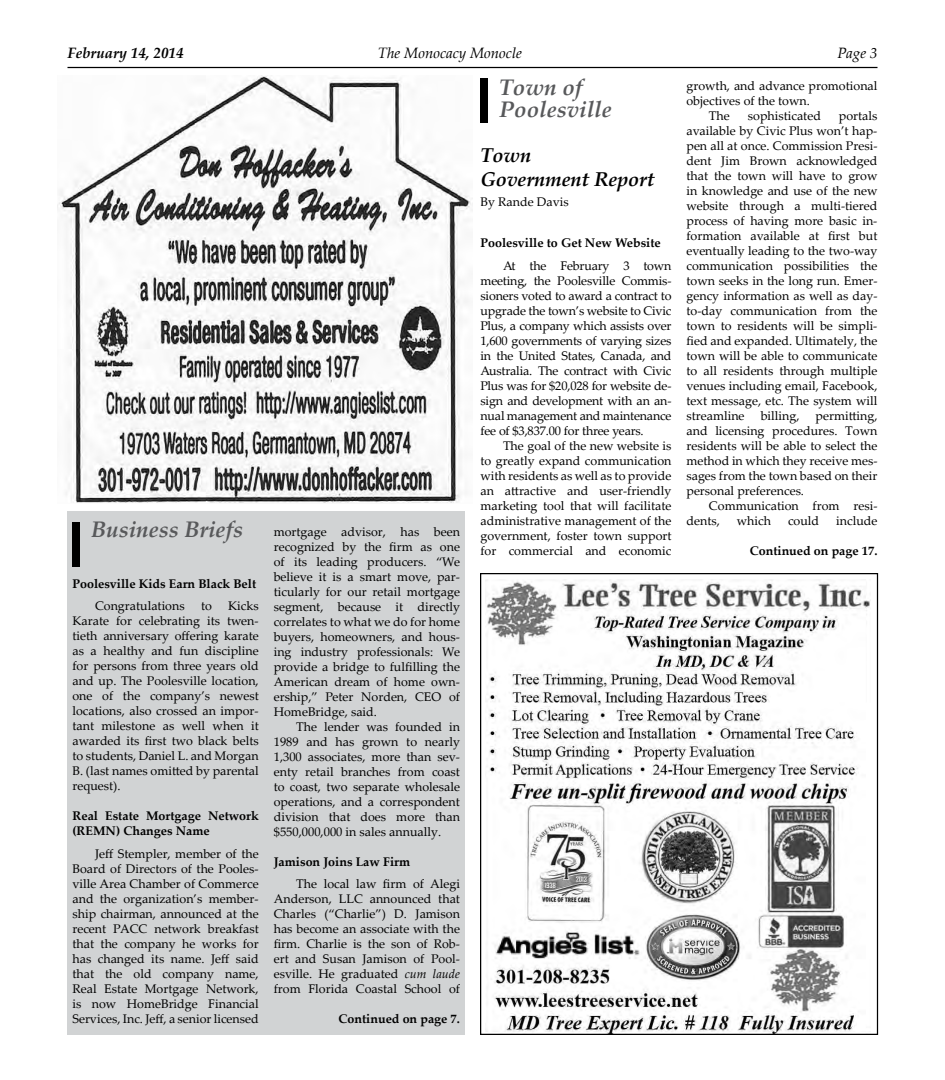
<style>
.page{position:relative;width:945px;height:1080px;background:#fff}
.page>*{position:absolute;margin:0;border:0;box-sizing:border-box;transform-origin:0 0}
.t1{font:italic 700 22.5px/22.5px "Palatino Linotype";color:#58595b}
.t2{font:italic 700 20px/23.8px "Palatino Linotype";letter-spacing:-.005em;color:#000}
.t3{font:italic 15px "Palatino Linotype";color:#000}
.t4{font:italic 700 15px "Palatino Linotype";color:#000}
.t5{font:12.5px/15px "Palatino Linotype";color:#000;text-align:justify}
.t6{font:700 12.5px/15px "Palatino Linotype";color:#000}
.s1{font-style:italic}
</style>
<div class="page">
<hr style="left:68px;top:67px;width:810px;height:1px;background:#000">
<div style="left:68px;top:512px;width:397px;height:523px;background:#d1d3d4"></div>
<div style="left:73px;top:522px;width:7px;height:45px;background:#000"></div>
<img style="left:57px;top:75px;width:416px;height:428px">
<img style="left:485px;top:579px;width:386px;height:454px">
<div style="left:480px;top:78px;width:8px;height:45px;background:#000"></div>
<p class="t4" style="left:68px;top:43px;width:118px">February 14, 2014</p>
<p class="t3" style="left:378px;top:43px;width:146px">The Monocacy Monocle</p>
<p class="t3" style="left:838px;top:43px;width:41px">Page 3</p>
<h1 class="t1" style="left:91px;top:517px;width:153px">Business Briefs</h1>
<p class="t6" style="left:72px;top:576px;width:185px">Poolesville Kids Earn Black Belt</p>
<p class="t5" style="left:95px;top:598px;width:91px">Congratulations</p>
<p class="t5" style="left:201px;top:598px;width:12px">to</p>
<p class="t5" style="left:73px;top:598px;width:188px;text-indent:156px">Kicks Karate for celebrating its twen&shy;tieth anniversary offering karate as a healthy and fun discipline for persons from three years old and up. The Poolesville location, one of the company’s newest locations, also crossed an impor&shy;tant milestone as well when it awarded its first two black belts to students, Daniel L. and Morgan B. (last names omitted by parental request).</p>
<p class="t6" style="left:73px;top:808px;width:188px">Real Estate Mortgage Network (REMN) Changes Name</p>
<p class="t5" style="left:73px;top:846px;width:188px;text-indent:22px">Jeff Stempler, member of the Board of Directors of the Pooles&shy;ville Area Chamber of Commerce and the organization’s member&shy;ship chairman, announced at the recent PACC network breakfast that the company he works for has changed its name. Jeff said that the old company name, Real Estate Mortgage Network, is now HomeBridge Financial Services, Inc. Jeff, a senior licensed</p>
<p class="t5" style="left:274px;top:523px;width:188px">mortgage advisor, has been recognized by the firm as one of its leading producers. “We believe it is a smart move, par&shy;ticularly for our retail mortgage segment, because it directly correlates to what we do for home buyers, homeowners, and hous&shy;ing industry professionals: We provide a bridge to fulfilling the American dream of home own&shy;ership,” Peter Norden, CEO of HomeBridge, said.</p>
<p class="t5" style="left:274px;top:718px;width:188px;text-indent:22px">The lender was founded in 1989 and has grown to nearly 1,300 associates, more than sev&shy;enty retail branches from coast to coast, two separate wholesale operations, and a correspondent division that does more than $550,000,000 in sales annually.</p>
<p class="t6" style="left:274px;top:853px;width:138px">Jamison Joins Law Firm</p>
<p class="t5" style="left:274px;top:876px;width:188px;text-indent:22px">The local law firm of Alegi Anderson, LLC announced that Charles (“Charlie”) D. Jamison has become an associate with the firm. Charlie is the son of Rob&shy;ert and Susan Jamison of Pool&shy;esville. He graduated <span class="s1">cum laude </span>from Florida Coastal School of</p>
<p class="t6" style="left:338px;top:1011px;width:123px">Continued on page 7.</p>
<h1 class="t1" style="left:499px;top:75px;width:114px">Town of<br>Poolesville</h1>
<h2 class="t2" style="left:480px;top:143px;width:176px">Town<br>Government Report</h2>
<p class="t5" style="left:480px;top:194px;width:90px">By Rande Davis</p>
<p class="t6" style="left:480px;top:235px;width:182px">Poolesville to Get New Website</p>
<p class="t5" style="left:480px;top:258px;width:193px;text-indent:22px">At the February 3 town meeting, the Poolesville Commis&shy;sioners voted to award a contract to upgrade the town’s website to Civic Plus, a company which assists over 1,600 governments of varying sizes in the United States, Canada, and Australia. The contract with Civic Plus was for $20,028 for website de&shy;sign and development with an an&shy;nual management and maintenance fee of $3,837.00 for three years.</p>
<p class="t5" style="left:480px;top:438px;width:193px;text-indent:22px">The goal of the new website is to greatly expand communication with residents as well as to provide an attractive and user-friendly marketing tool that will facilitate administrative management of the government, foster town support for commercial and economic</p>
<p class="t5" style="left:686px;top:78px;width:193px">growth, and advance promotional</p>
<p class="t5" style="left:686px;top:93px;width:125px">objectives of the town.</p>
<p class="t5" style="left:709px;top:108px;width:22px">The</p>
<p class="t5" style="left:748px;top:108px;width:75px">sophisticated</p>
<p class="t5" style="left:686px;top:108px;width:193px;text-indent:152px">portals available by Civic Plus won’t hap&shy;pen all at once. Commission Presi&shy;dent Jim Brown acknowledged that the town will have to grow in knowledge and use of the new website through a multi-tiered process of having more basic in&shy;formation available at first but eventually leading to the two-way communication possibilities the town seeks in the long run. Emer&shy;gency information as well as day&shy;to-day communication from the town to residents will be simpli&shy;fied and expanded. Ultimately, the town will be able to communicate to all residents through multiple venues including email, Facebook, text message, etc. The system will streamline</p>
<p class="t5" style="left:761px;top:408px;width:40px">billing,</p>
<p class="t5" style="left:686px;top:408px;width:192px;text-indent:129px">permitting, and licensing procedures. Town residents will be able to select the method in which they receive mes&shy;sages from the town based on their personal preferences.</p>
<p class="t5" style="left:686px;top:498px;width:193px;text-indent:22px">Communication from resi&shy;dents,</p>
<p class="t5" style="left:737px;top:513px;width:36px">which</p>
<p class="t5" style="left:788px;top:513px;width:33px">could</p>
<p class="t5" style="left:836px;top:513px;width:43px">include</p>
<p class="t6" style="left:750px;top:543px;width:129px">Continued on page 17.</p>
</div>
